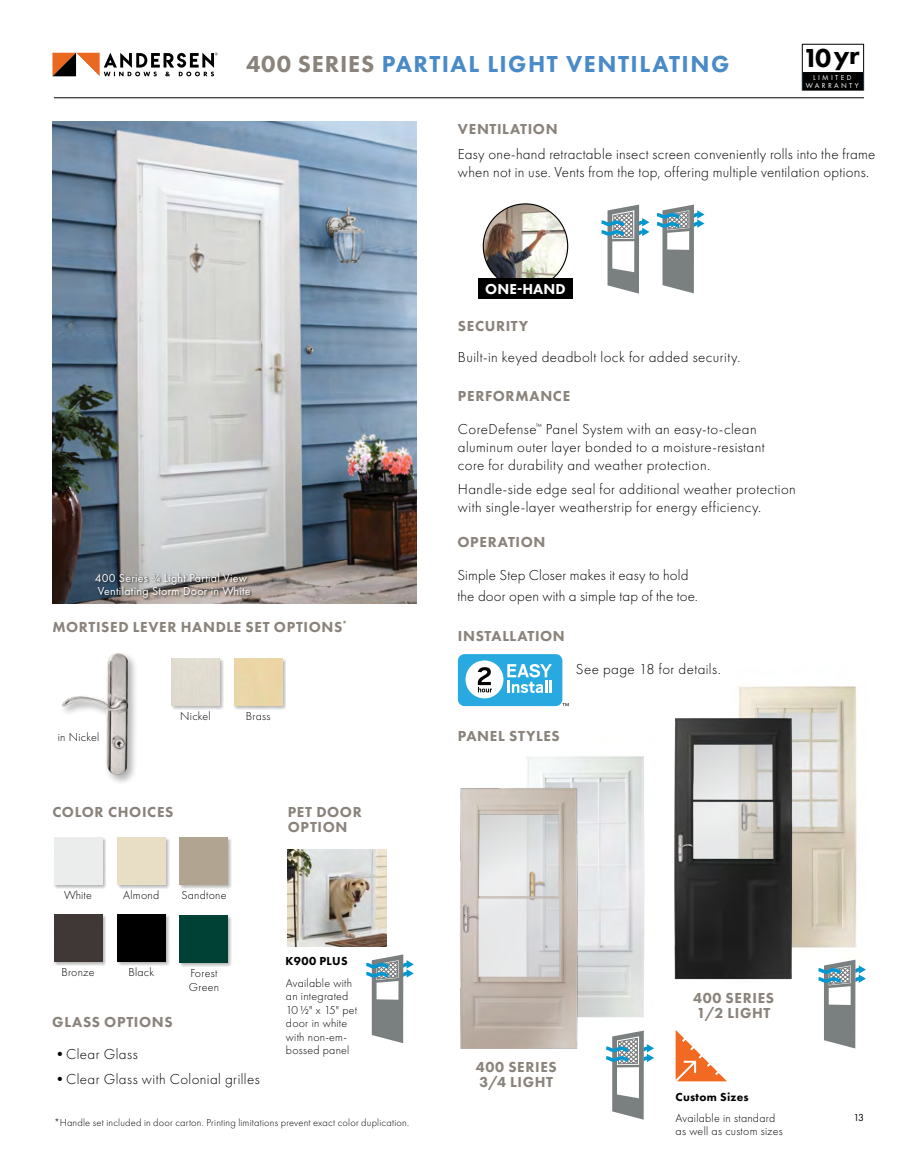
<style>
.page{position:relative;width:918px;height:1175px;background:#fff}
.page>*{position:absolute;margin:0;border:0;box-sizing:border-box;transform-origin:0 0}
.t1{font:800 27px "Futura PT";color:#000}
.t2{font:800 24px "Futura PT";letter-spacing:.06em;color:#498bc9}
.t3{font:300 15px/18px "Futura PT";letter-spacing:.025em;color:#000}
.t4{font:800 15px/15px "Futura PT";letter-spacing:.04em;color:#8a837b}
.t5{font:800 14.85px "Futura PT";letter-spacing:.01em;color:#fff}
.t6{font:300 12px/13.5px "Futura PT";letter-spacing:.02em;color:#000}
.t7{font:12px/13.5px "Futura PT";letter-spacing:.02em;color:#fff}
.t8{font:800 12px "Futura PT";letter-spacing:.02em;color:#000}
.t9{font:300 10.5px "Futura PT";letter-spacing:.02em;color:#000}
.t10{font:10.5px "Futura PT";color:#000}
.t11{font:7.5px/7.5px "Futura PT";letter-spacing:.31em;color:#fff;text-align:center}
.s1{color:#8a837b}
</style>
<div class="page">
<img style="left:527px;top:756px;width:118px;height:262px">
<img style="left:738px;top:686px;width:119px;height:262px">
<img style="left:460px;top:769px;width:131px;height:280px">
<svg style="left:602px;top:204px;width:47px;height:90px"></svg>
<svg style="left:606px;top:1030px;width:48px;height:89px"></svg>
<img style="left:52px;top:121px;width:364px;height:482px">
<img style="left:483px;top:204px;width:85px;height:84px;border-radius:42px">
<div style="left:478px;top:278px;width:95px;height:21px;background:#000"></div>
<div style="left:60px;top:650px;width:79px;height:135px;background:#000;opacity:.3"></div>
<img style="left:62px;top:653px;width:67px;height:122px">
<img style="left:674px;top:699px;width:128px;height:281px">
<img style="left:288px;top:849px;width:99px;height:97px">
<svg style="left:657px;top:204px;width:48px;height:89px"></svg>
<svg style="left:819px;top:959px;width:47px;height:89px"></svg>
<svg style="left:366px;top:954px;width:48px;height:89px"></svg>
<div style="left:54px;top:837px;width:52px;height:52px;background:#000;opacity:.3"></div>
<div style="left:54px;top:837px;width:48px;height:47px;background:#ebedec"></div>
<div style="left:117px;top:837px;width:53px;height:52px;background:#000;opacity:.3"></div>
<div style="left:117px;top:837px;width:48px;height:47px;background:#e8dec6"></div>
<div style="left:179px;top:837px;width:53px;height:52px;background:#000;opacity:.3"></div>
<div style="left:180px;top:837px;width:48px;height:47px;background:#b1a591"></div>
<div style="left:54px;top:914px;width:52px;height:51px;background:#000;opacity:.3"></div>
<div style="left:54px;top:914px;width:48px;height:47px;background:#403836"></div>
<div style="left:117px;top:914px;width:53px;height:51px;background:#000;opacity:.3"></div>
<div style="left:117px;top:914px;width:48px;height:47px;background:#000"></div>
<div style="left:179px;top:914px;width:53px;height:52px;background:#000;opacity:.3"></div>
<div style="left:180px;top:915px;width:48px;height:47px;background:#004136"></div>
<div style="left:94px;top:571px;width:159px;height:29px;background:#000;opacity:.75"></div>
<div style="left:458px;top:654px;width:104px;height:52px;background:#28aae1;border-radius:7px"></div>
<svg style="left:507px;top:664px;width:45px;height:29px"></svg>
<div style="left:466px;top:660px;width:37px;height:38px;background:#fff;border-radius:50%"></div>
<svg style="left:478px;top:667px;width:14px;height:25px"></svg>
<svg style="left:562px;top:703px;width:7px;height:3px"></svg>
<div style="left:234px;top:657px;width:52px;height:52px;background:#000;opacity:.3"></div>
<div style="left:234px;top:658px;width:48px;height:47px;background:#ebd6a6"></div>
<div style="left:171px;top:657px;width:53px;height:52px;background:#000;opacity:.3"></div>
<div style="left:171px;top:658px;width:49px;height:47px;background:#e0dbcf"></div>
<svg style="left:676px;top:1030px;width:51px;height:51px"></svg>
<svg style="left:52px;top:53px;width:166px;height:23px"></svg>
<hr style="left:54px;top:97px;width:810px;height:1px;background:#000">
<div style="left:802px;top:44px;width:62px;height:46px;border:1px solid #000"></div>
<div style="left:802px;top:72px;width:62px;height:18px;background:#000"></div>
<p class="t2" style="left:246px;top:49px;width:485px"><span class="s1">400 SERIES</span> PARTIAL LIGHT VENTILATING</p>
<p class="t1" style="left:803px;top:39px;width:58px">10yr</p>
<p class="t11" style="left:806px;top:74px;width:55px">LIMITED<br>WARRANTY</p>
<p class="t4" style="left:458px;top:121px;width:101px">VENTILATION</p>
<p class="t3" style="left:458px;top:145px;width:419px">Easy one-hand retractable insect screen conveniently rolls into the frame when not in use. Vents from the top, offering multiple ventilation options.</p>
<p class="t5" style="left:485px;top:279px;width:82px">ONE-HAND</p>
<p class="t7" style="left:95px;top:570px;width:157px">400 Series ¾ Light Partial View<br>Ventilating Storm Door in White</p>
<p class="t4" style="left:52px;top:619px;width:296px">MORTISED LEVER HANDLE SET OPTIONS<sup>*</sup></p>
<p class="t6" style="left:58px;top:730px;width:43px">in Nickel</p>
<p class="t6" style="left:180px;top:709px;width:32px">Nickel</p>
<p class="t6" style="left:246px;top:709px;width:26px">Brass</p>
<p class="t4" style="left:52px;top:804px;width:123px">COLOR CHOICES</p>
<p class="t4" style="left:288px;top:804px;width:75px">PET DOOR<br>OPTION</p>
<p class="t6" style="left:64px;top:888px;width:29px">White</p>
<p class="t6" style="left:123px;top:888px;width:37px">Almond</p>
<p class="t6" style="left:181px;top:888px;width:47px">Sandtone</p>
<p class="t6" style="left:62px;top:965px;width:35px">Bronze</p>
<p class="t6" style="left:128px;top:965px;width:27px">Black</p>
<p class="t6" style="left:189px;top:966px;width:32px">Forest<br>Green</p>
<p class="t4" style="left:52px;top:1013px;width:122px">GLASS OPTIONS</p>
<p class="t3" style="left:53px;top:1045px;width:87px">•Clear Glass</p>
<p class="t3" style="left:53px;top:1069px;width:209px">•Clear Glass with Colonial grilles</p>
<p class="t8" style="left:286px;top:953px;width:63px">K900 PLUS</p>
<p class="t6" style="left:286px;top:975px;width:73px">Available with an integrated<br>10 ½" x 15" pet door in white with non-em&shy;bossed panel</p>
<p class="t9" style="left:54px;top:1116px;width:357px">*Handle set included in door carton. Printing limitations prevent exact color duplication.</p>
<p class="t4" style="left:458px;top:318px;width:72px">SECURITY</p>
<p class="t3" style="left:458px;top:348px;width:284px">Built-in keyed deadbolt lock for added security.</p>
<p class="t4" style="left:458px;top:388px;width:114px">PERFORMANCE</p>
<p class="t3" style="left:458px;top:420px;width:308px">CoreDefense<sup>™</sup> Panel System with an easy-to-clean aluminum outer layer bonded to a moisture-resistant core for durability and weather protection.</p>
<p class="t3" style="left:458px;top:480px;width:340px">Handle-side edge seal for additional weather protection with single-layer weatherstrip for energy efficiency.</p>
<p class="t4" style="left:458px;top:534px;width:89px">OPERATION</p>
<p class="t3" style="left:457px;top:565px;width:242px;line-height:21px">Simple Step Closer makes it easy to hold the door open with a simple tap of the toe.</p>
<p class="t4" style="left:458px;top:628px;width:108px">INSTALLATION</p>
<p class="t3" style="left:576px;top:659px;width:147px">See page 18 for details.</p>
<p class="t4" style="left:458px;top:728px;width:103px">PANEL STYLES</p>
<p class="t4" style="left:476px;top:1059px;width:83px">400 SERIES<br>3/4 LIGHT</p>
<p class="t4" style="left:693px;top:989px;width:83px">400 SERIES<br>1/2 LIGHT</p>
<p class="t8" style="left:676px;top:1089px;width:75px">Custom Sizes</p>
<p class="t6" style="left:676px;top:1110px;width:109px">Available in standard as well as custom sizes</p>
<p class="t10" style="left:854px;top:1111px;width:12px">13</p>
</div>
